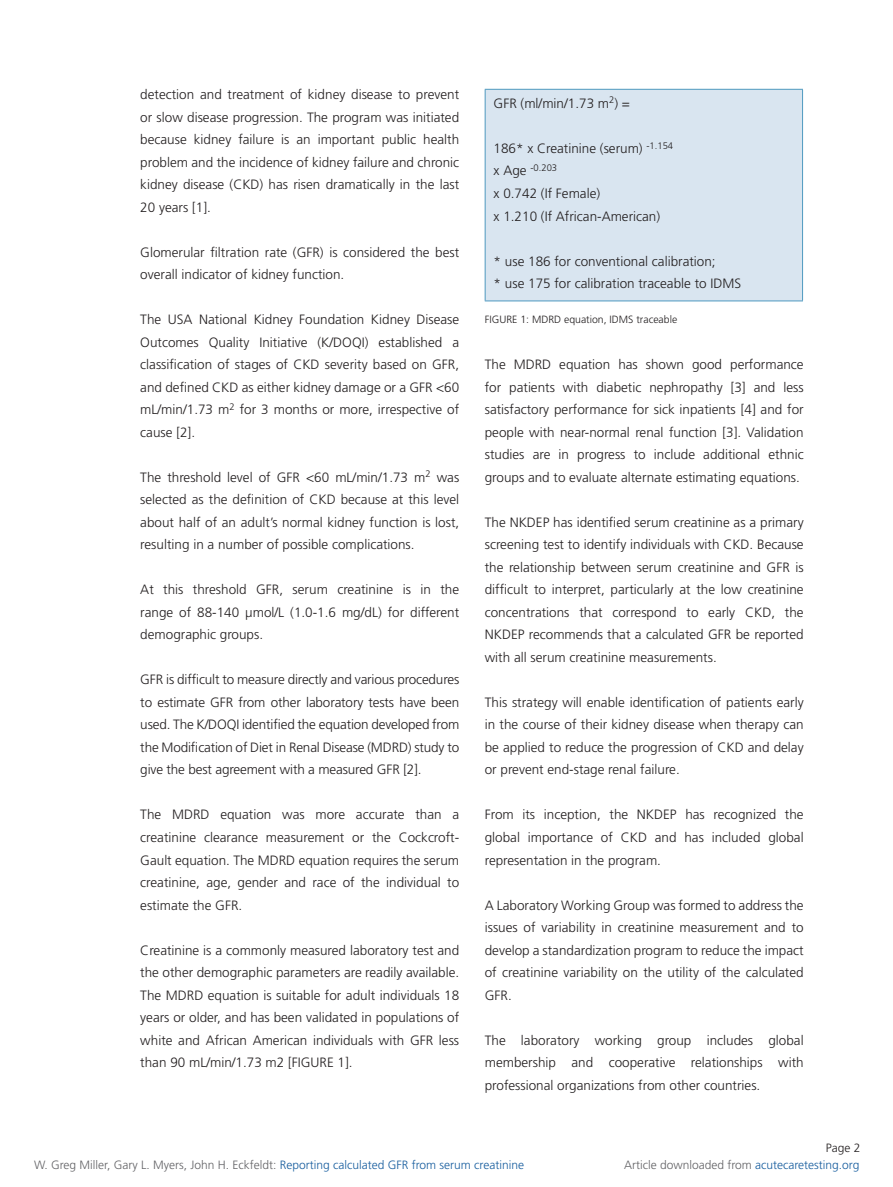
<style>
.page{position:relative;width:893px;height:1187px;background:#fff}
.page>*{position:absolute;margin:0;border:0;box-sizing:border-box;transform-origin:0 0}
.Heading_article{font:300 13.5px/22.5px "Frutiger";color:#231f20;text-align:justify}
.Heading_article-2{font:300 12px "Frutiger";color:#175d9e}
.Heading_article-3{font:300 12px "Frutiger";color:#636366}
.Heading_article-4{font:300 12px "Frutiger";color:#231f20}
.underoverskrift{font:300 10.5px "Frutiger";color:#231f20}
.Heading_article-5{font:300 9.45px "Frutiger";color:#231f20}
.s1{font-size:13.5px}
.s2{color:#636366}
.s3{color:#175d9e}
</style>
<div class="page">
<div style="left:485px;top:89px;width:317px;height:212px;background:#d9e5f0"></div>
<hr style="left:485px;top:89px;width:318px;height:1px;background:#509ac0">
<hr style="left:485px;top:90px;width:1px;height:210px;background:#509ac0">
<hr style="left:802px;top:90px;width:1px;height:210px;background:#509ac0">
<hr style="left:485px;top:300px;width:318px;height:1px;background:#509ac0">
<p class="Heading_article" style="left:140px;top:83px;width:320px">detection and treatment of kidney disease to prevent or slow disease progression. The program was initiated because kidney failure is an important public health problem and the incidence of kidney failure and chronic kidney disease (CKD) has risen dramatically in the last 20 years [1].</p>
<p class="Heading_article" style="left:140px;top:241px;width:320px">Glomerular filtration rate (GFR) is considered the best overall indicator of kidney function.</p>
<p class="Heading_article" style="left:140px;top:308px;width:320px">The USA National Kidney Foundation Kidney Disease Outcomes Quality Initiative (K/DOQI) established a classification of stages of CKD severity based on GFR, and defined CKD as either kidney damage or a GFR &lt;60 mL/min/1.73 m<sup>2</sup> for 3 months or more, irrespective of cause [2].</p>
<p class="Heading_article" style="left:140px;top:466px;width:320px">The threshold level of GFR &lt;60 mL/min/1.73 m<sup>2</sup> was selected as the definition of CKD because at this level about half of an adult’s normal kidney function is lost, resulting in a number of possible complications.</p>
<p class="Heading_article" style="left:140px;top:578px;width:320px">At this threshold GFR, serum creatinine is in the range of 88-140 µmol/L (1.0-1.6 mg/dL) for different demographic groups.</p>
<p class="Heading_article" style="left:140px;top:668px;width:320px">GFR is difficult to measure directly and various procedures to estimate GFR from other laboratory tests have been used. The K/DOQI identified the equation developed from the Modification of Diet in Renal Disease (MDRD) study to give the best agreement with a measured GFR [2].</p>
<p class="Heading_article" style="left:140px;top:803px;width:320px">The MDRD equation was more accurate than a creatinine clearance measurement or the Cockcroft-Gault equation. The MDRD equation requires the serum creatinine, age, gender and race of the individual to estimate the GFR.</p>
<p class="Heading_article" style="left:140px;top:938px;width:320px">Creatinine is a commonly measured laboratory test and the other demographic parameters are readily available.<br>The MDRD equation is suitable for adult individuals 18 years or older, and has been validated in populations of white and African American individuals with GFR less than 90 mL/min/1.73 m2 [FIGURE 1].</p>
<p class="Heading_article" style="left:494px;top:92px;width:138px">GFR (ml/min/1.73 m<sup>2</sup>) =</p>
<p class="Heading_article" style="left:494px;top:137px;width:181px">186* x Creatinine (serum) <sup>-1.154</sup></p>
<p class="Heading_article-5" style="left:494px;top:162px;width:65px"><span class="s1">x Age</span> -0.203</p>
<p class="Heading_article" style="left:494px;top:182px;width:108px">x 0.742 (If Female)</p>
<p class="Heading_article" style="left:494px;top:205px;width:168px">x 1.210 (If African-American)</p>
<p class="Heading_article" style="left:494px;top:250px;width:224px">* use 186 for conventional calibration;</p>
<p class="Heading_article" style="left:494px;top:272px;width:249px">* use 175 for calibration traceable to IDMS</p>
<p class="underoverskrift" style="left:485px;top:313px;width:194px">FIGURE 1: MDRD equation, IDMS traceable</p>
<p class="Heading_article" style="left:485px;top:353px;width:320px">The MDRD equation has shown good performance for patients with diabetic nephropathy [3] and less satisfactory performance for sick inpatients [4] and for people with near-normal renal function [3]. Validation studies are in progress to include additional ethnic groups and to evaluate alternate estimating equations.</p>
<p class="Heading_article" style="left:485px;top:511px;width:320px">The NKDEP has identified serum creatinine as a primary screening test to identify individuals with CKD. Because the relationship between serum creatinine and GFR is difficult to interpret, particularly at the low creatinine concentrations that correspond to early CKD, the NKDEP recommends that a calculated GFR be reported with all serum creatinine measurements.</p>
<p class="Heading_article" style="left:485px;top:691px;width:320px">This strategy will enable identification of patients early in the course of their kidney disease when therapy can be applied to reduce the progression of CKD and delay or prevent end-stage renal failure.</p>
<p class="Heading_article" style="left:485px;top:803px;width:320px">From its inception, the NKDEP has recognized the global importance of CKD and has included global representation in the program.</p>
<p class="Heading_article" style="left:485px;top:893px;width:320px">A Laboratory Working Group was formed to address the issues of variability in creatinine measurement and to develop a standardization program to reduce the impact of creatinine variability on the utility of the calculated GFR.</p>
<p class="Heading_article" style="left:485px;top:1028px;width:320px">The laboratory working group includes global membership and cooperative relationships with professional organizations from other countries.</p>
<p class="Heading_article-4" style="left:826px;top:1140px;width:36px">Page 2</p>
<p class="Heading_article-2" style="left:34px;top:1158px;width:492px"><span class="s2">W. Greg Miller, Gary L. Myers, John H. Eckfeldt:</span> Reporting calculated GFR from serum creatinine</p>
<p class="Heading_article-3" style="left:624px;top:1158px;width:237px">Article downloaded from <span class="s3">acutecaretesting.org</span></p>
</div>
